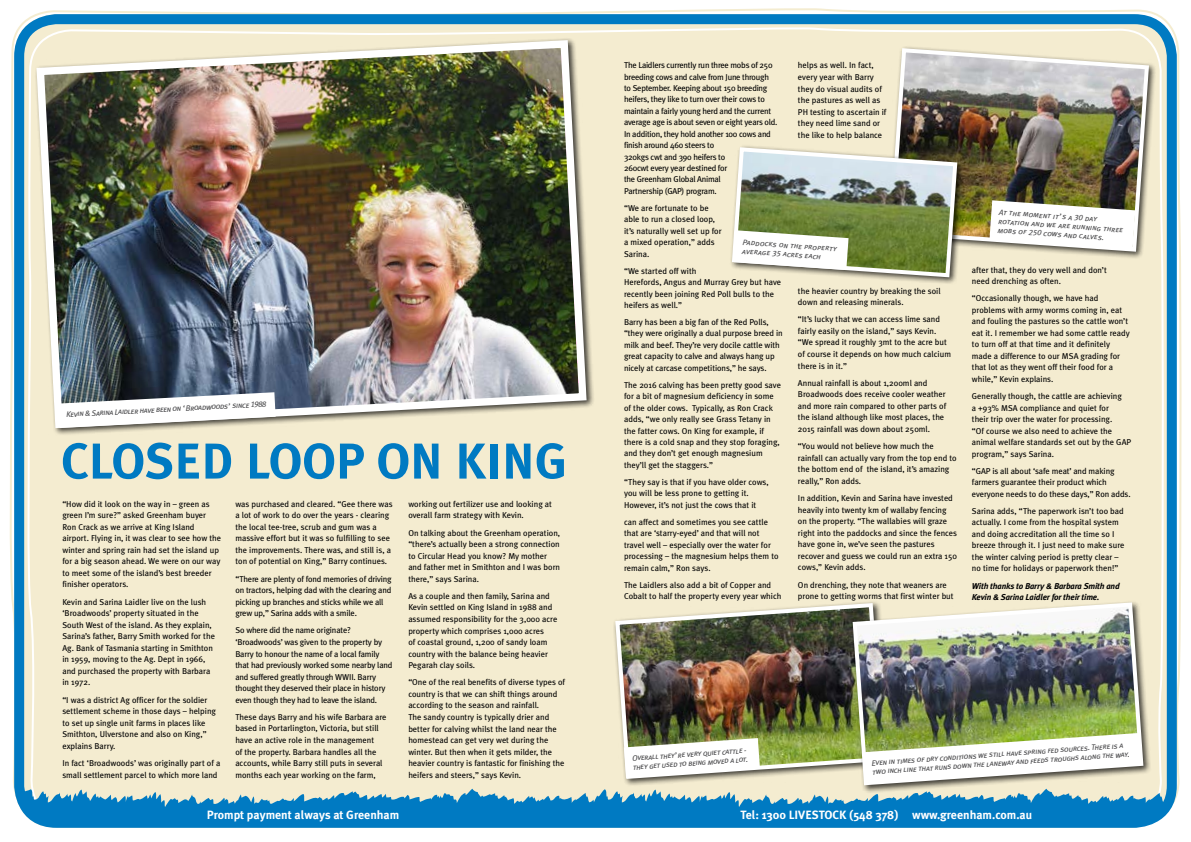
<style>
.page{position:relative;width:1191px;height:842px;background:#fff}
.page>*{position:absolute;margin:0;border:0;box-sizing:border-box;transform-origin:0 0}
.t1{font:700 50.3px "Meta Plus";color:#007ac2}
.t2{font:700 12px "Meta Plus";color:#fff}
.t3{font:8.5px/11.5px "Meta Plus";color:#000}
.t4{font:8.5px/11.5px "Meta Plus";letter-spacing:-.02em;color:#000}
.t5{font:8.5px/11.4px "Meta Plus";letter-spacing:-.03em;color:#000}
.t6{font:italic 700 8.5px/11.5px "Meta Plus";letter-spacing:-.02em;color:#000}
.t7{font:italic 8px/9px "Meta Plus Book Caps";color:#4d4d4f}
</style>
<div class="page">
<img style="left:9px;top:8px;width:1173px;height:799px">
<div style="left:14px;top:14px;width:1162px;height:814px;border:10px solid #007ac2;border-radius:38px"></div>
<svg style="left:20px;top:789px;width:1151px;height:31px;background:#459ac6"></svg>
<p class="t7" style="left:66px;top:410px;width:202px;rotate:-3deg">Kevin &amp; Sarina Laidler have been on ‘Broadwoods’ since 1988</p>
<h1 class="t1" style="left:61px;top:432px;width:507px">CLOSED LOOP ON KING</h1>
<p class="t3" style="left:62px;top:498px;width:160px">“How did it look on the way in – green as green I’m sure?” asked Greenham buyer Ron Crack as we arrive at King Island airport. Flying in, it was clear to see how the winter and spring rain had set the island up for a big season ahead. We were on our way to meet some of the island’s best breeder finisher operators.</p>
<p class="t3" style="left:62px;top:596px;width:154px">Kevin and Sarina Laidler live on the lush ‘Broadwoods’ property situated in the South West of the island. As they explain, Sarina’s father, Barry Smith worked for the Ag. Bank of Tasmania starting in Smithton in 1959, moving to the Ag. Dept in 1966, and purchased the property with Barbara in 1972.</p>
<p class="t3" style="left:62px;top:694px;width:155px">“I was a district Ag officer for the soldier settlement scheme in those days – helping to set up single unit farms in places like Smithton, Ulverstone and also on King,” explains Barry.</p>
<p class="t3" style="left:62px;top:757px;width:159px">In fact ‘Broadwoods’ was originally part of a small settlement parcel to which more land</p>
<p class="t3" style="left:235px;top:498px;width:159px">was purchased and cleared. “Gee there was a lot of work to do over the years - clearing the local tee-tree, scrub and gum was a massive effort but it was so fulfilling to see the improvements. There was, and still is, a ton of potential on King,” Barry continues.</p>
<p class="t4" style="left:235px;top:573px;width:158px">“There are plenty of fond memories of driving on tractors, helping dad with the clearing and picking up branches and sticks while we all grew up,” Sarina adds with a smile.</p>
<p class="t4" style="left:235px;top:625px;width:159px">So where did the name originate? ‘Broadwoods’ was given to the property by Barry to honour the name of a local family that had previously worked some nearby land and suffered greatly through WWII. Barry thought they deserved their place in history even though they had to leave the island.</p>
<p class="t3" style="left:235px;top:711px;width:153px">These days Barry and his wife Barbara are based in Portarlington, Victoria, but still have an active role in the management<br>of the property. Barbara handles all the accounts, while Barry still puts in several months each year working on the farm,</p>
<p class="t3" style="left:408px;top:498px;width:145px">working out fertilizer use and looking at overall farm strategy with Kevin.</p>
<p class="t3" style="left:408px;top:527px;width:153px">On talking about the Greenham operation, “there’s actually been a strong connection to Circular Head you know? My mother and father met in Smithton and I was born there,” says Sarina.</p>
<p class="t3" style="left:408px;top:590px;width:150px">As a couple and then family, Sarina and Kevin settled on King Island in 1988 and assumed responsibility for the 3,000 acre property which comprises 1,000 acres<br>of coastal ground, 1,200 of sandy loam country with the balance being heavier Pegarah clay soils.</p>
<p class="t3" style="left:408px;top:677px;width:158px">“One of the real benefits of diverse types of country is that we can shift things around according to the season and rainfall.<br>The sandy country is typically drier and better for calving whilst the land near the homestead can get very wet during the winter. But then when it gets milder, the heavier country is fantastic for finishing the heifers and steers,” says Kevin.</p>
<p class="t5" style="left:624px;top:59px;width:155px">The Laidlers currently run three mobs of 250 breeding cows and calve from June through to September. Keeping about 150 breeding heifers, they like to turn over their cows to maintain a fairly young herd and the current average age is about seven or eight years old.<br>In addition, they hold another 100 cows and finish around 460 steers to<br>320kgs cwt and 390 heifers to<br>260cwt every year destined for<br>the Greenham Global Animal<br>Partnership (GAP) program.</p>
<p class="t3" style="left:624px;top:202px;width:99px">“We are fortunate to be able to run a closed loop, it’s naturally well set up for a mixed operation,” adds<br>Sarina.</p>
<p class="t3" style="left:624px;top:265px;width:159px">“We started off with<br>Herefords, Angus and Murray Grey but have recently been joining Red Poll bulls to the heifers as well.”</p>
<p class="t3" style="left:624px;top:316px;width:160px">Barry has been a big fan of the Red Polls, “they were originally a dual purpose breed in milk and beef. They’re very docile cattle with great capacity to calve and always hang up nicely at carcase competitions,” he says.</p>
<p class="t3" style="left:624px;top:379px;width:158px">The 2016 calving has been pretty good save for a bit of magnesium deficiency in some of the older cows. Typically, as Ron Crack adds, “we only really see Grass Tetany in the fatter cows. On King for example, if there is a cold snap and they stop foraging, and they don’t get enough magnesium they’ll get the staggers.”</p>
<p class="t3" style="left:624px;top:476px;width:146px">“They say is that if you have older cows, you will be less prone to getting it.<br>However, it’s not just the cows that it</p>
<p class="t3" style="left:624px;top:516px;width:156px">can affect and sometimes you see cattle that are ‘starry-eyed’ and that will not travel well – especially over the water for processing – the magnesium helps them to remain calm,” Ron says.</p>
<p class="t3" style="left:624px;top:579px;width:159px">The Laidlers also add a bit of Copper and<br>Cobalt to half the property every year which</p>
<p class="t3" style="left:798px;top:60px;width:90px">helps as well. In fact, every year with Barry they do visual audits of the pastures as well as<br>PH testing to ascertain if they need lime sand or the like to help balance</p>
<p class="t7" style="left:743px;top:237px;width:96px;rotate:4deg">Paddocks on the property average 35 acres each</p>
<p class="t3" style="left:798px;top:285px;width:144px">the heavier country by breaking the soil down and releasing minerals.</p>
<p class="t3" style="left:798px;top:313px;width:154px">“It’s lucky that we can access lime sand fairly easily on the island,” says Kevin. “We spread it roughly 3mt to the acre but of course it depends on how much calcium there is in it.”</p>
<p class="t3" style="left:798px;top:377px;width:150px">Annual rainfall is about 1,200ml and Broadwoods does receive cooler weather and more rain compared to other parts of the island although like most places, the 2015 rainfall was down about 250ml.</p>
<p class="t3" style="left:798px;top:440px;width:160px">“You would not believe how much the rainfall can actually vary from the top end to the bottom end of the island, it’s amazing really,” Ron adds.</p>
<p class="t3" style="left:798px;top:492px;width:161px">In addition, Kevin and Sarina have invested heavily into twenty km of wallaby fencing on the property. “The wallabies will graze right into the paddocks and since the fences have gone in, we’ve seen the pastures recover and guess we could run an extra 150 cows,” Kevin adds.</p>
<p class="t3" style="left:798px;top:579px;width:157px">On drenching, they note that weaners are prone to getting worms that first winter but</p>
<p class="t7" style="left:999px;top:207px;width:127px;rotate:4deg">At the moment it’s a 30 day rotation and we are running three mobs of 250 cows and calves.</p>
<p class="t3" style="left:972px;top:264px;width:136px">after that, they do very well and don’t need drenching as often.</p>
<p class="t3" style="left:972px;top:293px;width:159px">“Occasionally though, we have had problems with army worms coming in, eat and fouling the pastures so the cattle won’t eat it. I remember we had some cattle ready to turn off at that time and it definitely made a difference to our MSA grading for that lot as they went off their food for a while,” Kevin explains.</p>
<p class="t3" style="left:972px;top:390px;width:161px">Generally though, the cattle are achieving<br>a +93% MSA compliance and quiet for<br>their trip over the water for processing.<br>“Of course we also need to achieve the animal welfare standards set out by the GAP program,” says Sarina.</p>
<p class="t3" style="left:972px;top:465px;width:160px">“GAP is all about ‘safe meat’ and making farmers guarantee their product which everyone needs to do these days,” Ron adds.</p>
<p class="t3" style="left:972px;top:505px;width:154px">Sarina adds, “The paperwork isn’t too bad actually. I come from the hospital system and doing accreditation all the time so I breeze through it. I just need to make sure the winter calving period is pretty clear – no time for holidays or paperwork then!”</p>
<p class="t6" style="left:972px;top:580px;width:149px">With thanks to Barry &amp; Barbara Smith and<br>Kevin &amp; Sarina Laidler for their time.</p>
<p class="t7" style="left:632px;top:753px;width:117px;rotate:-4deg">Overall they’re very quiet cattle - they get used to being moved a lot.</p>
<p class="t7" style="left:871px;top:758px;width:259px;rotate:-4deg">Even in times of dry conditions we still have spring fed sources. There is a two inch line that runs down the laneway and feeds troughs along the way.</p>
<h2 class="t2" style="left:207px;top:808px;width:194px">Prompt payment always at Greenham</h2>
<h2 class="t2" style="left:740px;top:808px;width:293px">Tel: 1300 LIVESTOCK (548 378) www.greenham.com.au</h2>
</div>
